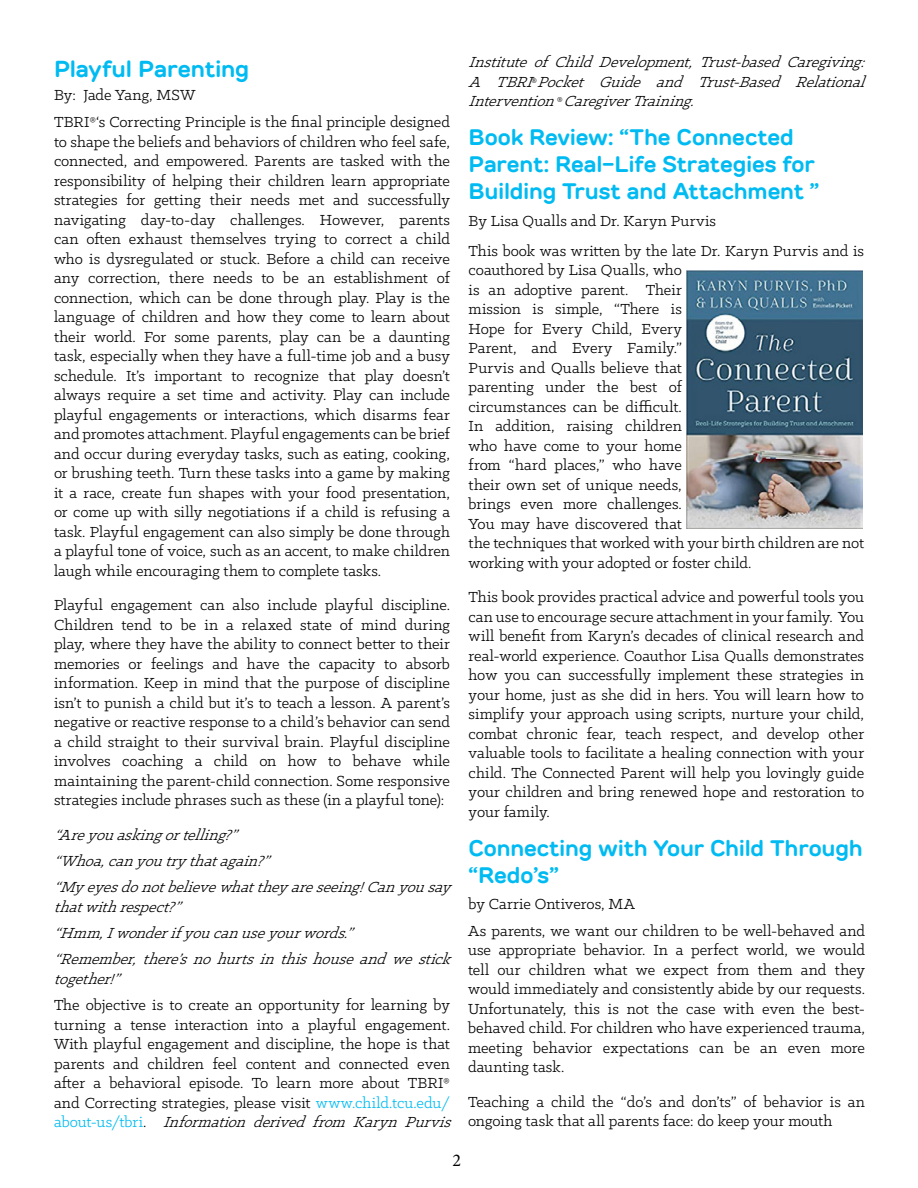
<style>
.page{position:relative;width:918px;height:1188px;background:#fff}
.page>*{position:absolute;margin:0;border:0;box-sizing:border-box;transform-origin:0 0}
.t1{font:700 23.25px "TT Rounds";letter-spacing:-.005em;color:#00bbf2}
.t2{font:700 22.5px/27px "TT Rounds";letter-spacing:-.005em;color:#00bbf2}
.t3{font:18px "Minion Pro";color:#000}
.t4{font:16.5px/19.5px "Klinic Slab";letter-spacing:.005em;color:#000}
.t5{font:italic 16.5px/26.2px "Klinic Slab";color:#000}
.s1{color:#00bbf2}
.s2{font-style:italic}
.s3{font-style:normal;font-size:15px}
</style>
<div class="page">
<img style="left:687px;top:271px;width:175px;height:257px">
<h1 class="t1" style="left:54px;top:53px;width:197px">Playful Parenting</h1>
<p class="t4" style="left:54px;top:81px;width:398px;line-height:27.2px">By: Jade Yang, MSW<br>TBRI®‘s Correcting Principle is the final principle designed</p>
<p class="t4" style="left:54px;top:131px;width:398px;text-align:justify">to shape the beliefs and behaviors of children who feel safe, connected, and empowered. Parents are tasked with the responsibility of helping their children learn appropriate strategies for getting their needs met and successfully navigating day-to-day challenges. However, parents can often exhaust themselves trying to correct a child who is dysregulated or stuck. Before a child can receive any correction, there needs to be an establishment of connection, which can be done through play. Play is the language of children and how they come to learn about their world. For some parents, play can be a daunting task, especially when they have a full-time job and a busy schedule. It’s important to recognize that play doesn’t always require a set time and activity. Play can include playful engagements or interactions, which disarms fear and promotes attachment. Playful engagements can be brief and occur during everyday tasks, such as eating, cooking, or brushing teeth. Turn these tasks into a game by making it a race, create fun shapes with your food presentation, or come up with silly negotiations if a child is refusing a task. Playful engagement can also simply be done through a playful tone of voice, such as an accent, to make children laugh while encouraging them to complete tasks.</p>
<p class="t4" style="left:54px;top:595px;width:398px;text-align:justify">Playful engagement can also include playful discipline.<br>Children tend to be in a relaxed state of mind during play, where they have the ability to connect better to their memories or feelings and have the capacity to absorb information. Keep in mind that the purpose of discipline isn’t to punish a child but it’s to teach a lesson. A parent’s negative or reactive response to a child’s behavior can send a child straight to their survival brain. Playful discipline involves coaching a child on how to behave while maintaining the parent-child connection. Some responsive strategies include phrases such as these (in a playful tone):</p>
<p class="t5" style="left:54px;top:821px;width:405px">“Areyouaskingortelling?” “Whoa,canyoutrythatagain?” “Myeyesdonotbelievewhattheyareseeing!Canyousay</p>
<p class="t5" style="left:54px;top:893px;width:405px">thatwithrespect?” “Hmm,Iwonderifyoucanuseyourwords.” “Remember,there’snohurtsinthishouseandwestick</p>
<p class="t5" style="left:54px;top:965px;width:74px">together!”</p>
<p class="t4" style="left:54px;top:995px;width:405px">The objective is to create an opportunity for learning by turning a tense interaction into a playful engagement.<br>With playful engagement and discipline, the hope is that parents and children feel content and connected even after a behavioral episode. To learn more about TBRI® and Correcting strategies, please visit <span class="s1">www.child.tcu.edu/ a b o u t - u s / t b r i</span> . <span class="s2">Information derived from Karyn Purvis</span></p>
<p class="t5" style="left:469px;top:52px;width:404px;line-height:19.5px;text-align:justify">InstituteofChildDevelopment,Trust-basedCaregiving:<br>A TBRI<span class="s3">®</span> Pocket Guide and Trust-Based Relational Intervention<span class="s3">®</span> CaregiverTraining.</p>
<h2 class="t2" style="left:469px;top:124px;width:352px">Book Review: “The Connected<br>Parent: Real-Life Strategies for<br>Building Trust and Attachment ”</h2>
<p class="t4" style="left:469px;top:210px;width:249px">By Lisa Qualls and Dr. Karyn Purvis</p>
<p class="t4" style="left:469px;top:240px;width:397px">This book was written by the late Dr. Karyn Purvis and is coauthored by Lisa Qualls, who<br>is an adoptive parent. Their<br>mission is simple, “There is<br>Hope for Every Child, Every<br>Parent, and Every Family.”<br>Purvis and Qualls believe that<br>parenting under the best of<br>circumstances can be difficult.<br>In addition, raising children<br>who have come to your home<br>from “hard places,” who have<br>their own set of unique needs,<br>brings even more challenges.<br>You may have discovered that<br>the techniques that worked with your birth children are not working with your adopted or foster child.</p>
<p class="t4" style="left:469px;top:587px;width:397px;text-align:justify">This book provides practical advice and powerful tools you can use to encourage secure attachment in your family. You will benefit from Karyn’s decades of clinical research and real-world experience. Coauthor Lisa Qualls demonstrates how you can successfully implement these strategies in your home, just as she did in hers. You will learn how to simplify your approach using scripts, nurture your child, combat chronic fear, teach respect, and develop other valuable tools to facilitate a healing connection with your child. The Connected Parent will help you lovingly guide your children and bring renewed hope and restoration to your family.</p>
<h2 class="t2" style="left:469px;top:834px;width:396px">Connecting with Your Child Through “Redo’s”</h2>
<p class="t4" style="left:468px;top:890px;width:399px;line-height:26.7px">by Carrie Ontiveros, MA<br>As parents, we want our children to be well-behaved and</p>
<p class="t4" style="left:468px;top:940px;width:399px;text-align:justify">use appropriate behavior. In a perfect world, we would tell our children what we expect from them and they would immediately and consistently abide by our requests.<br>Unfortunately, this is not the case with even the best&shy;behaved child. For children who have experienced trauma, meeting behavior expectations can be an even more daunting task.</p>
<p class="t4" style="left:468px;top:1091px;width:399px">Teaching a child the “do’s and don’ts” of behavior is an ongoing task that all parents face: do keep your mouth</p>
<p class="t3" style="left:452px;top:1148px;width:10px">2</p>
</div>
